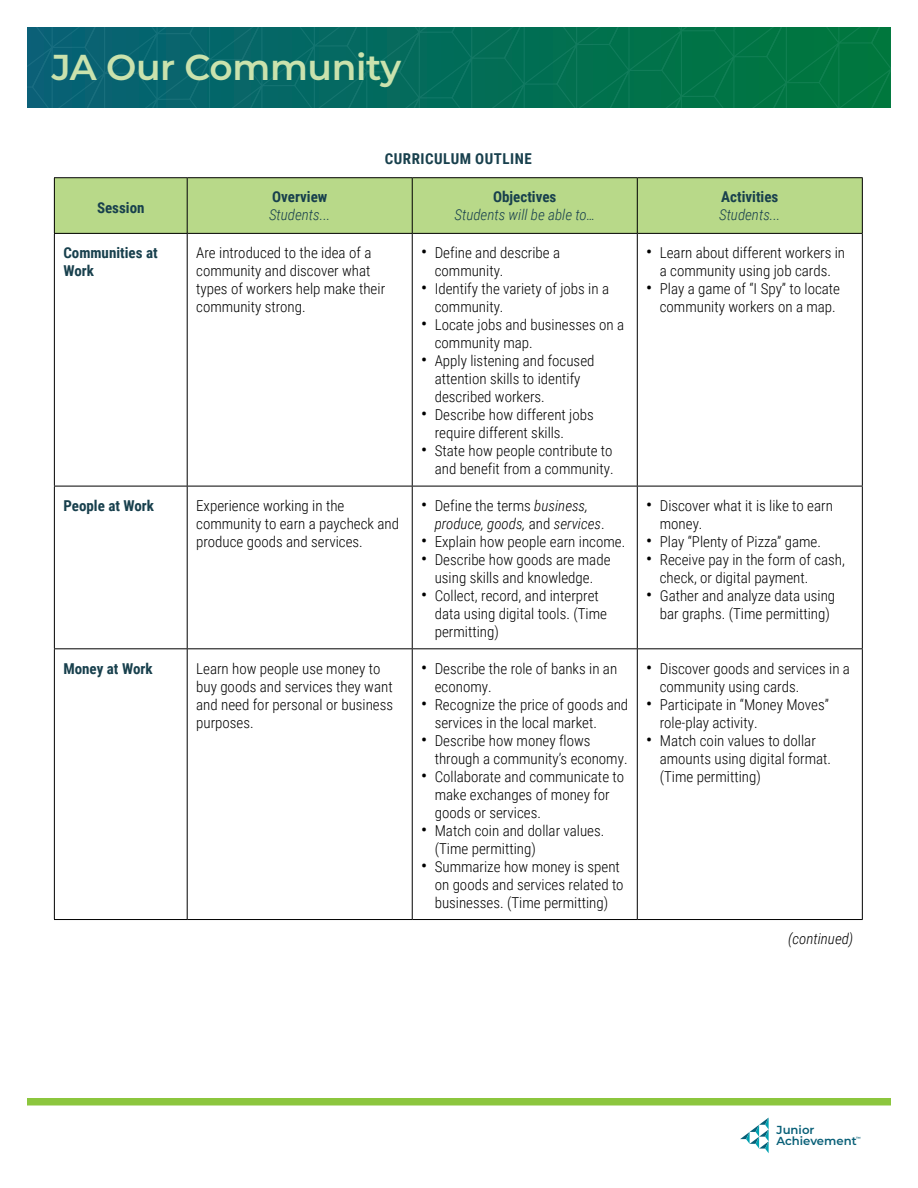
<style>
.page{position:relative;width:918px;height:1188px;background:#fff}
.page>*{position:absolute;margin:0;border:0;box-sizing:border-box;transform-origin:0 0}
.t1{font:600 36px "Montserrat";letter-spacing:-.01em;color:#cae2ad}
.table_body{font:300 15px/18px "Roboto Condensed";color:#000}
.table_continued{font:italic 300 15px/18px "Roboto Condensed";color:#000}
.table_col_head{font:italic 300 15px "Roboto Condensed";color:#18404d}
.table_col_head_fl_le{font:700 15px/18px "Roboto Condensed";color:#18404d}
.table_col_head-2{font:700 15px "Roboto Condensed";color:#18404d}
.table_title{font:700 15px "Roboto Condensed";letter-spacing:.035em;color:#18404d}
.t2{font:600 11.7px/11.7px "Montserrat";color:#085f77}
.t3{font:600 4.5px "Montserrat";color:#085f77}
.s1{font-weight:400;font-size:18px}
.s2{font-weight:400;font-style:normal;font-size:18px}
.s3{font-style:normal}
</style>
<div class="page">
<svg style="left:740px;top:1118px;width:29px;height:35px"></svg>
<svg style="left:27px;top:27px;width:864px;height:81px;background:#046d59"></svg>
<div style="left:27px;top:1098px;width:864px;height:8px;background:#8cc63e"></div>
<div style="left:54px;top:178px;width:133px;height:55px;background:#b8d989"></div>
<div style="left:188px;top:178px;width:674px;height:55px;background:#b8d989"></div>
<hr style="left:187px;top:177px;width:225px;height:1px;background:#000">
<hr style="left:187px;top:178px;width:1px;height:55px;background:#000">
<hr style="left:412px;top:177px;width:225px;height:1px;background:#000">
<hr style="left:412px;top:178px;width:1px;height:55px;background:#000">
<hr style="left:637px;top:177px;width:226px;height:1px;background:#000">
<hr style="left:637px;top:178px;width:1px;height:55px;background:#000">
<hr style="left:862px;top:178px;width:1px;height:55px;background:#000">
<hr style="left:187px;top:233px;width:225px;height:1px;background:#000">
<hr style="left:412px;top:233px;width:225px;height:1px;background:#000">
<hr style="left:637px;top:233px;width:226px;height:1px;background:#000">
<hr style="left:54px;top:486px;width:133px;height:1px;background:#000">
<hr style="left:54px;top:648px;width:133px;height:1px;background:#000">
<hr style="left:54px;top:919px;width:133px;height:1px;background:#000">
<hr style="left:187px;top:919px;width:225px;height:1px;background:#000">
<hr style="left:412px;top:919px;width:225px;height:1px;background:#000">
<hr style="left:637px;top:919px;width:226px;height:1px;background:#000">
<hr style="left:187px;top:486px;width:225px;height:1px;background:#000">
<hr style="left:187px;top:648px;width:225px;height:1px;background:#000">
<hr style="left:54px;top:234px;width:1px;height:252px;background:#000">
<hr style="left:187px;top:234px;width:1px;height:252px;background:#000">
<hr style="left:54px;top:486px;width:1px;height:162px;background:#000">
<hr style="left:187px;top:486px;width:1px;height:162px;background:#000">
<hr style="left:54px;top:649px;width:1px;height:270px;background:#000">
<hr style="left:187px;top:649px;width:1px;height:270px;background:#000">
<hr style="left:412px;top:234px;width:1px;height:252px;background:#000">
<hr style="left:637px;top:234px;width:1px;height:252px;background:#000">
<hr style="left:862px;top:234px;width:1px;height:252px;background:#000">
<hr style="left:412px;top:486px;width:225px;height:1px;background:#000">
<hr style="left:412px;top:486px;width:1px;height:162px;background:#000">
<hr style="left:637px;top:486px;width:226px;height:1px;background:#000">
<hr style="left:637px;top:486px;width:1px;height:162px;background:#000">
<hr style="left:862px;top:486px;width:1px;height:162px;background:#000">
<hr style="left:412px;top:648px;width:225px;height:1px;background:#000">
<hr style="left:412px;top:649px;width:1px;height:270px;background:#000">
<hr style="left:637px;top:648px;width:226px;height:1px;background:#000">
<hr style="left:637px;top:649px;width:1px;height:270px;background:#000">
<hr style="left:862px;top:649px;width:1px;height:270px;background:#000">
<hr style="left:54px;top:177px;width:133px;height:1px;background:#000">
<hr style="left:54px;top:178px;width:1px;height:55px;background:#000">
<hr style="left:54px;top:233px;width:133px;height:1px;background:#000">
<h1 class="t1" style="left:52px;top:42px;width:351px">JA Our Community</h1>
<p class="table_col_head-2" style="left:97px;top:198px;width:49px">Session</p>
<p class="table_col_head-2" style="left:272px;top:186px;width:57px">Overview</p>
<p class="table_col_head" style="left:269px;top:204px;width:63px">Students...</p>
<p class="table_title" style="left:385px;top:148px;width:149px">CURRICULUM OUTLINE</p>
<p class="table_col_head-2" style="left:493px;top:186px;width:65px">Objectives</p>
<p class="table_col_head" style="left:454px;top:204px;width:142px">Students will be able to…</p>
<p class="table_col_head_fl_le" style="left:63px;top:243px;width:96px">Communities at<br>Work</p>
<p class="table_body" style="left:196px;top:243px;width:190px">Are introduced to the idea of a community and discover what types of workers help make their community strong.</p>
<p class="table_body" style="left:435px;top:243px;width:127px;text-indent:-14px"><span class="s1">•</span> Define and describe a community.</p>
<p class="table_body" style="left:435px;top:279px;width:176px;text-indent:-14px"><span class="s1">•</span> Identify the variety of jobs in a community.</p>
<p class="table_body" style="left:435px;top:315px;width:191px;text-indent:-14px"><span class="s1">•</span> Locate jobs and businesses on a community map.</p>
<p class="table_body" style="left:435px;top:351px;width:161px;text-indent:-14px"><span class="s1">•</span> Apply listening and focused attention skills to identify described workers.</p>
<p class="table_body" style="left:435px;top:405px;width:161px;text-indent:-14px"><span class="s1">•</span> Describe how different jobs require different skills.</p>
<p class="table_body" style="left:421px;top:441px;width:194px;text-align:right"><span class="s1">•</span> State how people contribute to and benefit from a community.</p>
<p class="table_col_head_fl_le" style="left:63px;top:496px;width:92px">People at Work</p>
<p class="table_body" style="left:196px;top:496px;width:204px">Experience working in the community to earn a paycheck and produce goods and services.</p>
<p class="table_continued" style="left:435px;top:496px;width:171px;text-indent:-14px"><span class="s2">•</span> <span class="s3">Define the terms</span> business, produce, goods, <span class="s3">and</span> services<span class="s3">.</span></p>
<p class="table_body" style="left:421px;top:532px;width:206px"><span class="s1">•</span> Explain how people earn income.</p>
<p class="table_body" style="left:421px;top:550px;width:191px;text-align:center"><span class="s1">•</span> Describe how goods are made using skills and knowledge.</p>
<p class="table_body" style="left:435px;top:586px;width:174px;text-indent:-14px"><span class="s1">•</span> Collect, record, and interpret data using digital tools. (Time permitting)</p>
<p class="table_col_head_fl_le" style="left:63px;top:659px;width:91px">Money at Work</p>
<p class="table_body" style="left:196px;top:659px;width:199px">Learn how people use money to buy goods and services they want and need for personal or business purposes.</p>
<p class="table_body" style="left:435px;top:659px;width:184px;text-indent:-14px"><span class="s1">•</span> Describe the role of banks in an economy.</p>
<p class="table_body" style="left:435px;top:695px;width:195px;text-indent:-14px"><span class="s1">•</span> Recognize the price of goods and services in the local market.</p>
<p class="table_body" style="left:435px;top:731px;width:194px;text-indent:-14px"><span class="s1">•</span> Describe how money flows through a community’s economy.</p>
<p class="table_body" style="left:435px;top:767px;width:191px;text-indent:-14px"><span class="s1">•</span> Collaborate and communicate to make exchanges of money for goods or services.</p>
<p class="table_body" style="left:435px;top:821px;width:171px;text-indent:-14px"><span class="s1">•</span> Match coin and dollar values. (Time permitting)</p>
<p class="table_body" style="left:435px;top:857px;width:190px;text-indent:-14px"><span class="s1">•</span> Summarize how money is spent on goods and services related to businesses. (Time permitting)</p>
<p class="table_col_head-2" style="left:721px;top:186px;width:59px">Activities</p>
<p class="table_col_head" style="left:719px;top:204px;width:63px">Students...</p>
<p class="table_body" style="left:646px;top:243px;width:200px;text-align:center"><span class="s1">•</span> Learn about different workers in a community using job cards.</p>
<p class="table_body" style="left:646px;top:279px;width:195px;text-align:right"><span class="s1">•</span> Play a game of “I Spy” to locate community workers on a map.</p>
<p class="table_body" style="left:660px;top:496px;width:175px;text-indent:-14px"><span class="s1">•</span> Discover what it is like to earn money.</p>
<p class="table_body" style="left:646px;top:532px;width:176px"><span class="s1">•</span> Play “Plenty of Pizza” game.</p>
<p class="table_body" style="left:660px;top:550px;width:187px;text-indent:-14px"><span class="s1">•</span> Receive pay in the form of cash, check, or digital payment.</p>
<p class="table_body" style="left:646px;top:586px;width:190px;text-align:center"><span class="s1">•</span> Gather and analyze data using bar graphs. (Time permitting)</p>
<p class="table_body" style="left:660px;top:659px;width:192px;text-indent:-14px"><span class="s1">•</span> Discover goods and services in a community using cards.</p>
<p class="table_body" style="left:660px;top:695px;width:171px;text-indent:-14px"><span class="s1">•</span> Participate in “Money Moves” role-play activity.</p>
<p class="table_body" style="left:660px;top:731px;width:173px;text-indent:-14px"><span class="s1">•</span> Match coin values to dollar amounts using digital format. (Time permitting)</p>
<p class="table_continued" style="left:788px;top:929px;width:67px">(continued)</p>
<p class="t2" style="left:777px;top:1123px;width:82px">Junior<br>Achievement</p>
<p class="t3" style="left:856px;top:1135px;width:6px">™</p>
</div>
